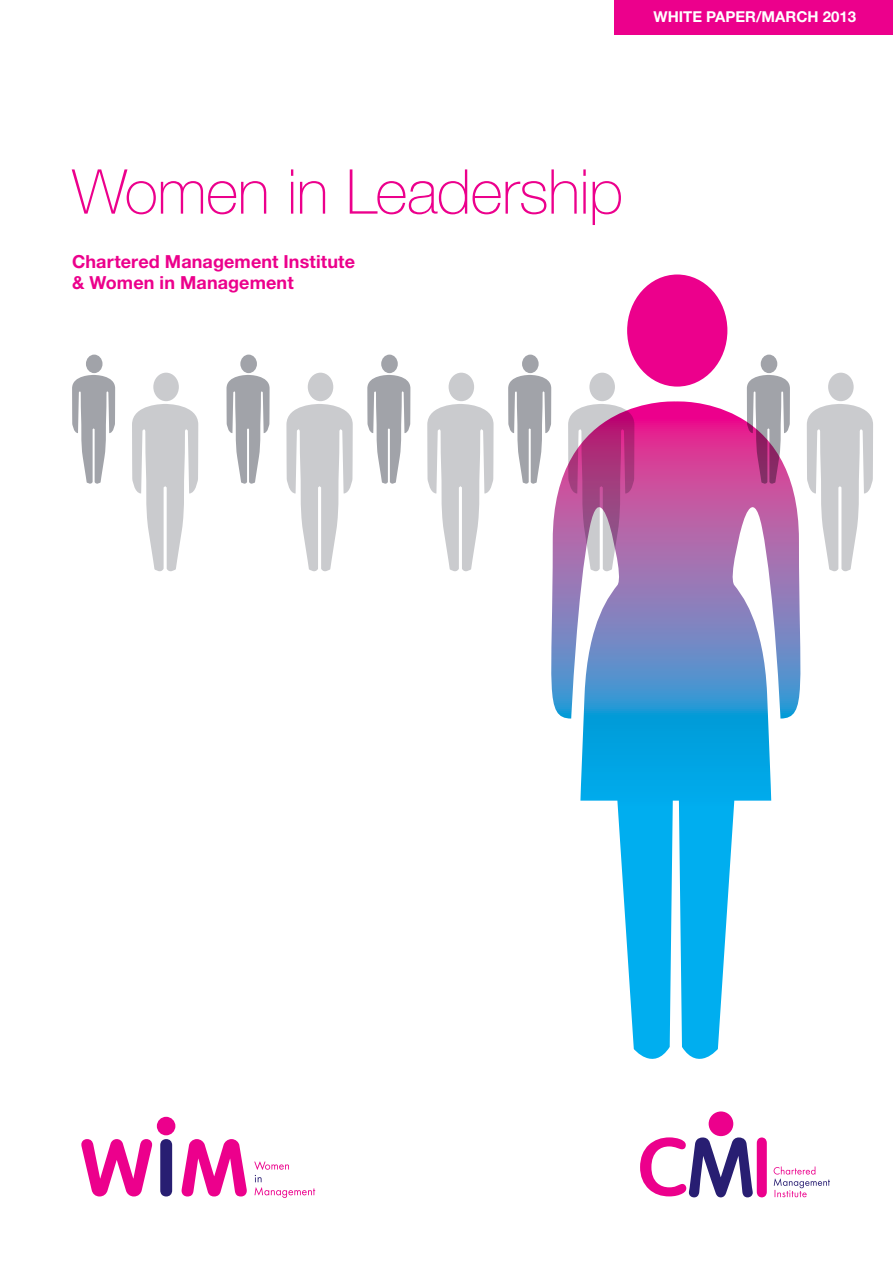
<style>
.page{position:relative;width:893px;height:1263px;background:#fff}
.page>*{position:absolute;margin:0;border:0;box-sizing:border-box;transform-origin:0 0}
.t1{font:100 61.95px "Helvetica Neue";letter-spacing:-.01em;color:#ec008c}
.t2{font:700 18px/21px "Helvetica Neue";letter-spacing:.005em;color:#ec008c}
.t3{font:700 15px "Helvetica Neue";color:#fff}
</style>
<div class="page">
<div style="left:614px;top:0;width:279px;height:34px;background:#ec008c"></div>
<svg style="left:640px;top:1137px;width:127px;height:60px"></svg>
<div style="left:709px;top:1111px;width:24px;height:25px;background:#ec008c;border-radius:50%"></div>
<svg style="left:774px;top:1166px;width:56px;height:31px"></svg>
<svg style="left:81px;top:1139px;width:71px;height:57px"></svg>
<div style="left:160px;top:1139px;width:12px;height:57px;background:#281e72;border-radius:6px"></div>
<svg style="left:182px;top:1139px;width:65px;height:57px"></svg>
<div style="left:157px;top:1117px;width:18px;height:18px;background:#ec008c;border-radius:50%"></div>
<svg style="left:254px;top:1161px;width:61px;height:37px"></svg>
<div style="left:589px;top:373px;width:26px;height:28px;background:#cacbce;border-radius:50%"></div>
<div style="left:449px;top:373px;width:25px;height:28px;background:#cacbce;border-radius:50%"></div>
<svg style="left:427px;top:404px;width:67px;height:168px"></svg>
<div style="left:308px;top:373px;width:25px;height:28px;background:#cacbce;border-radius:50%"></div>
<svg style="left:286px;top:404px;width:67px;height:168px"></svg>
<div style="left:153px;top:373px;width:26px;height:28px;background:#cacbce;border-radius:50%"></div>
<svg style="left:132px;top:404px;width:66px;height:168px"></svg>
<div style="left:828px;top:373px;width:26px;height:28px;background:#cacbce;border-radius:50%"></div>
<svg style="left:807px;top:404px;width:66px;height:168px"></svg>
<div style="left:522px;top:355px;width:17px;height:18px;background:#a1a3a9;border-radius:50%"></div>
<svg style="left:508px;top:375px;width:43px;height:109px"></svg>
<div style="left:381px;top:355px;width:17px;height:18px;background:#a1a3a9;border-radius:50%"></div>
<svg style="left:367px;top:375px;width:43px;height:109px"></svg>
<div style="left:240px;top:355px;width:17px;height:18px;background:#a1a3a9;border-radius:50%"></div>
<svg style="left:226px;top:375px;width:44px;height:109px"></svg>
<div style="left:86px;top:355px;width:17px;height:18px;background:#a1a3a9;border-radius:50%"></div>
<svg style="left:72px;top:375px;width:43px;height:109px"></svg>
<div style="left:761px;top:355px;width:16px;height:18px;background:#a1a3a9;border-radius:50%"></div>
<svg style="left:747px;top:375px;width:43px;height:25px"></svg>
<div style="left:627px;top:274px;width:100px;height:113px;background:#ec008c;border-radius:50%"></div>
<svg style="left:550px;top:400px;width:251px;height:659px"></svg>
<p class="t3" style="left:654px;top:8px;width:204px">WHITE PAPER/MARCH 2013</p>
<h1 class="t1" style="left:72px;top:156px;width:552px">Women in Leadership</h1>
<p class="t2" style="left:72px;top:251px;width:284px">Chartered Management Institute &amp; Women in Management</p>
</div>
